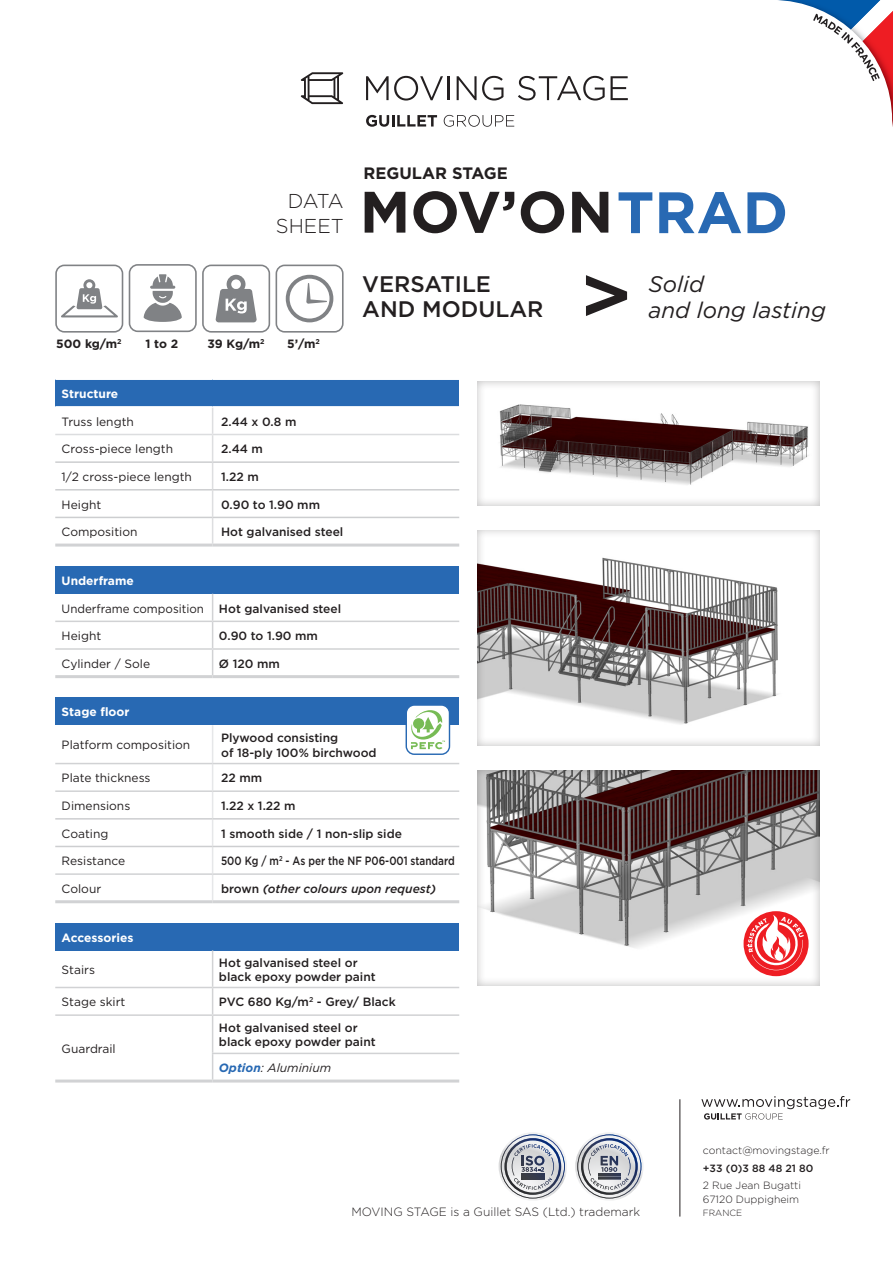
<style>
.page{position:relative;width:893px;height:1263px;background:#fff}
.page>*{position:absolute;margin:0;border:0;box-sizing:border-box;transform-origin:0 0}
.t1{font:700 58.35px "Gotham HTF";color:#231f20}
.t2{font:500 22.5px/25.5px "Gotham HTF";color:#231f20}
.t3{font:italic 22.5px/25.5px "Gotham HTF";color:#231f20}
.t4{font:300 20.1px/24.2px "Gotham HTF";color:#231f20;text-align:right}
.t5{font:700 16.5px "Gotham HTF";color:#231f20}
.t6{font:500 12px/14.4px "Gotham HTF";color:#231f20}
.t7{font:12px "Gotham HTF";color:#231f20}
.t8{font:700 12px "Gotham HTF";color:#fff}
.t9{font:300 12px "Gotham HTF";color:#231f20}
.t10{font:500 12px "Gotham HTF";color:#231f20;scale:.83 1}
.t11{font:italic 500 12px "Gotham HTF";color:#231f20}
.t12{font:700 12px "Gotham HTF";letter-spacing:-.01em;color:#231f20}
.t13{font:12px "Gotham HTF";color:#231f20;scale:.96 1}
.t14{font:italic 12px "Gotham HTF";color:#231f20}
.t15{font:300 10.5px/13.5px "Gotham HTF";color:#231f20}
.t16{font:500 10.5px "Gotham HTF";color:#231f20}
.t17{font:300 9px "Gotham HTF";color:#231f20}
.s1{color:#2869b3}
.s2{font-style:normal}
.s3{font-weight:700;color:#2869b3}
</style>
<div class="page">
<svg style="left:301px;top:72px;width:42px;height:32px"></svg>
<svg style="left:366px;top:76px;width:77px;height:25px"></svg>
<hr style="left:448px;top:76px;width:2px;height:24px;background:#231f20">
<svg style="left:457px;top:76px;width:46px;height:25px"></svg>
<svg style="left:518px;top:76px;width:110px;height:25px"></svg>
<svg style="left:366px;top:115px;width:71px;height:12px"></svg>
<svg style="left:444px;top:115px;width:70px;height:12px"></svg>
<svg style="left:701px;top:1096px;width:149px;height:23px"></svg>
<svg style="left:499px;top:1132px;width:68px;height:69px"></svg>
<svg style="left:501px;top:1134px;width:64px;height:64px"></svg>
<svg style="left:575px;top:1132px;width:69px;height:69px"></svg>
<svg style="left:577px;top:1134px;width:64px;height:64px"></svg>
<svg style="left:778px;top:0;width:115px;height:127px"></svg>
<hr style="left:679px;top:1099px;width:1px;height:117px;background:#231f20">
<svg style="left:129px;top:264px;width:141px;height:69px"></svg>
<svg style="left:55px;top:265px;width:68px;height:68px"></svg>
<svg style="left:276px;top:265px;width:68px;height:68px"></svg>
<svg style="left:586px;top:275px;width:41px;height:41px"></svg>
<div style="left:55px;top:379px;width:404px;height:28px;background:#2869b3"></div>
<hr style="left:55px;top:378px;width:158px;height:2px;background:#fff">
<hr style="left:213px;top:378px;width:246px;height:2px;background:#fff">
<hr style="left:55px;top:406px;width:158px;height:2px;background:#fff">
<hr style="left:213px;top:406px;width:246px;height:2px;background:#fff">
<svg style="left:212px;top:408px;width:1px;height:136px"></svg>
<hr style="left:55px;top:461px;width:158px;height:2px;background:#cdced0">
<hr style="left:213px;top:461px;width:246px;height:2px;background:#cdced0">
<hr style="left:55px;top:489px;width:158px;height:1px;background:#cdced0">
<hr style="left:213px;top:489px;width:246px;height:1px;background:#cdced0">
<hr style="left:55px;top:517px;width:158px;height:1px;background:#cdced0">
<hr style="left:213px;top:517px;width:246px;height:1px;background:#cdced0">
<hr style="left:55px;top:544px;width:158px;height:3px;background:#d1d2d4">
<hr style="left:213px;top:544px;width:246px;height:3px;background:#d1d2d4">
<hr style="left:55px;top:434px;width:158px;height:1px;background:#dcdddf">
<hr style="left:213px;top:434px;width:246px;height:1px;background:#dcdddf">
<div style="left:55px;top:566px;width:404px;height:28px;background:#2869b3"></div>
<svg style="left:212px;top:594px;width:1px;height:81px"></svg>
<hr style="left:55px;top:621px;width:158px;height:1px;background:#d1d2d4">
<hr style="left:213px;top:621px;width:246px;height:1px;background:#d1d2d4">
<hr style="left:55px;top:648px;width:158px;height:2px;background:#d1d2d4">
<hr style="left:213px;top:648px;width:246px;height:2px;background:#d1d2d4">
<hr style="left:55px;top:675px;width:158px;height:3px;background:#d1d2d4">
<hr style="left:213px;top:675px;width:246px;height:3px;background:#d1d2d4">
<div style="left:55px;top:698px;width:404px;height:27px;background:#2869b3"></div>
<hr style="left:212px;top:725px;width:1px;height:38px;background:#e6e7e9">
<svg style="left:212px;top:764px;width:1px;height:136px"></svg>
<hr style="left:55px;top:873px;width:158px;height:2px;background:#d1d2d4">
<hr style="left:213px;top:873px;width:246px;height:2px;background:#d1d2d4">
<hr style="left:55px;top:900px;width:158px;height:3px;background:#d1d2d4">
<hr style="left:213px;top:900px;width:246px;height:3px;background:#d1d2d4">
<hr style="left:55px;top:818px;width:158px;height:1px;background:#cdced0">
<hr style="left:213px;top:818px;width:246px;height:1px;background:#cdced0">
<hr style="left:55px;top:846px;width:158px;height:1px;background:#cdced0">
<hr style="left:213px;top:846px;width:246px;height:1px;background:#cdced0">
<hr style="left:55px;top:763px;width:158px;height:1px;background:#d1d2d4">
<hr style="left:213px;top:763px;width:246px;height:1px;background:#d1d2d4">
<hr style="left:55px;top:790px;width:158px;height:2px;background:#d1d2d4">
<hr style="left:213px;top:790px;width:246px;height:2px;background:#d1d2d4">
<div style="left:55px;top:923px;width:404px;height:27px;background:#2869b3"></div>
<hr style="left:55px;top:1079px;width:158px;height:3px;background:#d1d2d4">
<hr style="left:212px;top:950px;width:1px;height:37px;background:#d1d2d4">
<svg style="left:212px;top:988px;width:1px;height:26px"></svg>
<hr style="left:212px;top:1016px;width:1px;height:37px;background:#d1d2d4">
<svg style="left:212px;top:1054px;width:1px;height:25px"></svg>
<hr style="left:55px;top:987px;width:158px;height:1px;background:#d1d2d4">
<hr style="left:213px;top:987px;width:246px;height:1px;background:#d1d2d4">
<hr style="left:213px;top:1079px;width:246px;height:3px;background:#d1d2d4">
<hr style="left:55px;top:1014px;width:158px;height:2px;background:#d1d2d4">
<hr style="left:213px;top:1014px;width:246px;height:2px;background:#d1d2d4">
<hr style="left:212px;top:1053px;width:247px;height:1px;background:#d1d2d4">
<div style="left:406px;top:705px;width:43px;height:49px;background:#fff;border-radius:8px"></div>
<svg style="left:411px;top:710px;width:34px;height:39px"></svg>
<div style="left:406px;top:704px;width:44px;height:51px;border:1px solid #2869b3;border-radius:8px"></div>
<div style="left:474px;top:380px;width:345px;height:126px;background:#231f20;opacity:.3"></div>
<div style="left:474px;top:529px;width:345px;height:218px;background:#231f20;opacity:.3"></div>
<div style="left:475px;top:769px;width:345px;height:217px;background:#231f20;opacity:.3"></div>
<div style="left:744px;top:911px;width:65px;height:65px;background:#ee1d23;border-radius:50%"></div>
<svg style="left:747px;top:915px;width:57px;height:55px"></svg>
<h3 class="t5" style="left:364px;top:164px;width:146px">REGULAR STAGE</h3>
<h3 class="t4" style="left:276px;top:189px;width:69px">DATA<br>SHEET</h3>
<p class="t1" style="left:360px;top:178px;width:430px">MOV’ON<span class="s1">TRAD</span></p>
<p class="t12" style="left:56px;top:336px;width:67px">500 kg/m<sup>2</sup></p>
<p class="t12" style="left:208px;top:336px;width:59px">39 Kg/m<sup>2</sup></p>
<p class="t12" style="left:146px;top:336px;width:34px">1 to 2</p>
<p class="t12" style="left:287px;top:336px;width:34px">5’/m<sup>2</sup></p>
<p class="t2" style="left:362px;top:270px;width:183px">VERSATILE<br>AND MODULAR</p>
<p class="t3" style="left:648px;top:272px;width:179px">Solid<br>and long lasting</p>
<p class="t8" style="left:62px;top:387px;width:58px">Structure</p>
<p class="t7" style="left:62px;top:415px;width:74px">Truss length</p>
<p class="t6" style="left:221px;top:414px;width:77px">2.44 x 0.8 m</p>
<p class="t7" style="left:62px;top:442px;width:113px">Cross-piece length</p>
<p class="t6" style="left:221px;top:442px;width:43px">2.44 m</p>
<p class="t7" style="left:62px;top:470px;width:132px">1/2 cross-piece length</p>
<p class="t6" style="left:221px;top:469px;width:39px">1.22 m</p>
<p class="t7" style="left:62px;top:498px;width:41px">Height</p>
<p class="t6" style="left:221px;top:497px;width:100px">0.90 to 1.90 mm</p>
<p class="t7" style="left:62px;top:525px;width:77px">Composition</p>
<p class="t6" style="left:221px;top:524px;width:124px">Hot galvanised steel</p>
<p class="t8" style="left:62px;top:574px;width:74px">Underframe</p>
<p class="t13" style="left:62px;top:602px;width:150px">Underframe composition</p>
<p class="t6" style="left:219px;top:601px;width:124px">Hot galvanised steel</p>
<p class="t7" style="left:62px;top:629px;width:41px">Height</p>
<p class="t6" style="left:219px;top:628px;width:100px">0.90 to 1.90 mm</p>
<p class="t7" style="left:62px;top:657px;width:90px">Cylinder / Sole</p>
<p class="t6" style="left:219px;top:656px;width:62px">Ø 120 mm</p>
<p class="t8" style="left:62px;top:705px;width:69px">Stage floor</p>
<p class="t7" style="left:62px;top:738px;width:130px">Platform composition</p>
<p class="t6" style="left:221px;top:730px;width:157px">Plywood consisting<br>of 18-ply 100% birchwood</p>
<p class="t7" style="left:62px;top:771px;width:90px">Plate thickness</p>
<p class="t6" style="left:221px;top:771px;width:43px">22 mm</p>
<p class="t7" style="left:62px;top:799px;width:70px">Dimensions</p>
<p class="t6" style="left:221px;top:798px;width:76px">1.22 x 1.22 m</p>
<p class="t7" style="left:62px;top:827px;width:48px">Coating</p>
<p class="t6" style="left:221px;top:826px;width:182px">1 smooth side / 1 non-slip side</p>
<p class="t7" style="left:62px;top:854px;width:65px">Resistance</p>
<p class="t10" style="left:221px;top:854px;width:283px">500 Kg / m<sup>2</sup> - As per the NF P06-001 standard</p>
<p class="t7" style="left:62px;top:882px;width:41px">Colour</p>
<p class="t11" style="left:221px;top:882px;width:216px"><span class="s2">brown</span> (other colours upon request)</p>
<p class="t8" style="left:62px;top:930px;width:73px">Accessories</p>
<p class="t7" style="left:62px;top:963px;width:35px">Stairs</p>
<p class="t6" style="left:219px;top:955px;width:158px">Hot galvanised steel or black epoxy powder paint</p>
<p class="t7" style="left:62px;top:995px;width:65px">Stage skirt</p>
<p class="t6" style="left:219px;top:994px;width:178px">PVC 680 Kg/m<sup>2</sup> - Grey/ Black</p>
<p class="t7" style="left:62px;top:1042px;width:56px">Guardrail</p>
<p class="t6" style="left:219px;top:1020px;width:158px">Hot galvanised steel or black epoxy powder paint</p>
<p class="t14" style="left:219px;top:1061px;width:114px"><span class="s3">Option</span>: Aluminium</p>
<p class="t9" style="left:351px;top:1205px;width:290px">MOVING STAGE is a Guillet SAS (Ltd.) trademark</p>
<p class="t15" style="left:703px;top:1143px;width:128px">contact@movingstage.fr</p>
<p class="t16" style="left:703px;top:1162px;width:112px">+33 (0)3 88 48 21 80</p>
<p class="t15" style="left:703px;top:1179px;width:100px">2 Rue Jean Bugatti<br>67120 Duppigheim</p>
<p class="t17" style="left:703px;top:1208px;width:41px">FRANCE</p>
</div>
